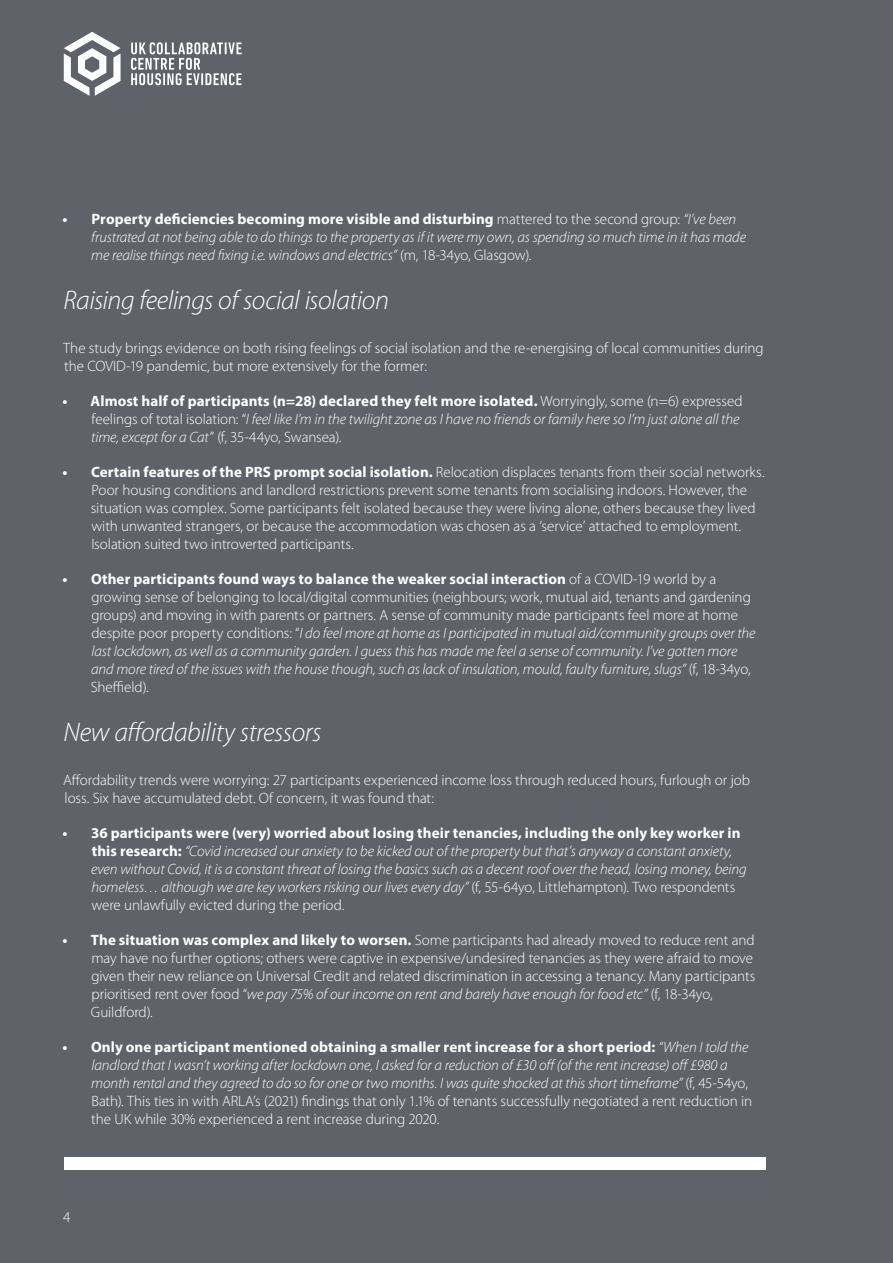
<style>
.page{position:relative;width:893px;height:1263px;background:#5f6369}
.page>*{position:absolute;margin:0;border:0;box-sizing:border-box;transform-origin:0 0}
.Exec_Summary_Sub_Hea{font:italic 300 27px "Myriad Pro";letter-spacing:-.015em;color:#fff}
.Exec_Summary_Body_Co{font:300 15px/18px "Myriad Pro";letter-spacing:-.005em;color:#fff}
.t1{font:italic 300 15px/18px "Myriad Pro";letter-spacing:-.005em;color:#fff}
.s1{font-weight:700;font-style:normal}
.s2{font-style:normal}
.s3{font-weight:700}
.s4{font-style:italic}
</style>
<div class="page">
<div style="left:64px;top:1157px;width:701px;height:12px;background:#fff"></div>
<svg style="left:131px;top:42px;width:111px;height:43px"></svg>
<svg style="left:64px;top:32px;width:57px;height:64px"></svg>
<p class="t1" style="left:91px;top:210px;width:656px;text-indent:-29px"><span class="s1">• Property deficiencies becoming more visible and disturbing</span> <span class="s2">mattered to the second group:</span> “I’ve been frustrated at not being able to do things to the property as if it were my own, as spending so much time in it has made me realise things need fixing i.e. windows and electrics” <span class="s2">(m, 18-34yo, Glasgow).</span></p>
<p class="Exec_Summary_Sub_Hea" style="left:64px;top:284px;width:327px">Raising feelings of social isolation</p>
<p class="Exec_Summary_Body_Co" style="left:63px;top:339px;width:702px">The study brings evidence on both rising feelings of social isolation and the re-energising of local communities during the COVID-19 pandemic, but more extensively for the former:</p>
<p class="t1" style="left:91px;top:392px;width:653px;text-indent:-29px"><span class="s1">• Almost half of participants (n=28) declared they felt more isolated.</span> <span class="s2">Worryingly, some (n=6) expressed feelings of total isolation: “</span>I feel like I’m in the twilight zone as I have no friends or family here so I’m just alone all the time, except for a Cat<span class="s2">” (f, 35-44yo, Swansea).</span></p>
<p class="Exec_Summary_Body_Co" style="left:91px;top:463px;width:675px;text-indent:-28px"><span class="s3">• Certain features of the PRS prompt social isolation.</span> Relocation displaces tenants from their social networks.<br>Poor housing conditions and landlord restrictions prevent some tenants from socialising indoors. However, the situation was complex. Some participants felt isolated because they were living alone, others because they lived with unwanted strangers, or because the accommodation was chosen as a ‘service’ attached to employment.<br>Isolation suited two introverted participants.</p>
<p class="Exec_Summary_Body_Co" style="left:91px;top:570px;width:666px;text-indent:-28px"><span class="s3">• Other participants found ways to balance the weaker social interaction</span> of a COVID-19 world by a growing sense of belonging to local/digital communities (neighbours; work, mutual aid, tenants and gardening groups) and moving in with parents or partners. A sense of community made participants feel more at home despite poor property conditions: “<span class="s4">I do feel more at home as I participated in mutual aid/community groups over the last lockdown, as well as a community garden. I guess this has made me feel a sense of community. I’ve gotten more and more tired of the issues with the house though, such as lack of insulation, mould, faulty furniture, slugs”</span> (f, 18-34yo, Sheffield).</p>
<p class="Exec_Summary_Sub_Hea" style="left:64px;top:716px;width:260px">New affordability stressors</p>
<p class="Exec_Summary_Body_Co" style="left:63px;top:771px;width:688px">Affordability trends were worrying: 27 participants experienced income loss through reduced hours, furlough or job loss. Six have accumulated debt. Of concern, it was found that:</p>
<p class="t1" style="left:91px;top:824px;width:657px;text-indent:-29px"><span class="s1">• 36 participants were (very) worried about losing their tenancies, including the only key worker in this research:</span> “Covid increased our anxiety to be kicked out of the property but that’s anyway a constant anxiety, even without Covid, it is a constant threat of losing the basics such as a decent roof over the head, losing money, being homeless… although we are key workers risking our lives every day” <span class="s2">(f, 55-64yo, Littlehampton). Two respondents were unlawfully evicted during the period.</span></p>
<p class="Exec_Summary_Body_Co" style="left:91px;top:931px;width:666px;text-indent:-28px"><span class="s3">• The situation was complex and likely to worsen.</span> Some participants had already moved to reduce rent and may have no further options; others were captive in expensive/undesired tenancies as they were afraid to move given their new reliance on Universal Credit and related discrimination in accessing a tenancy. Many participants prioritised rent over food “<span class="s4">we pay 75% of our income on rent and barely have enough for food etc”</span> (f, 18-34yo, Guildford).</p>
<p class="t1" style="left:91px;top:1038px;width:662px;text-indent:-29px"><span class="s1">• Only one participant mentioned obtaining a smaller rent increase for a short period:</span> “When I told the landlord that I wasn’t working after lockdown one, I asked for a reduction of £30 off (of the rent increase) off £980 a month rental and they agreed to do so for one or two months. I was quite shocked at this short timeframe” <span class="s2">(f, 45-54yo, Bath). This ties in with ARLA’s (2021) findings that only 1.1% of tenants successfully negotiated a rent reduction in the UK while 30% experienced a rent increase during 2020.</span></p>
<p class="Exec_Summary_Body_Co" style="left:63px;top:1208px;width:9px">4</p>
</div>
